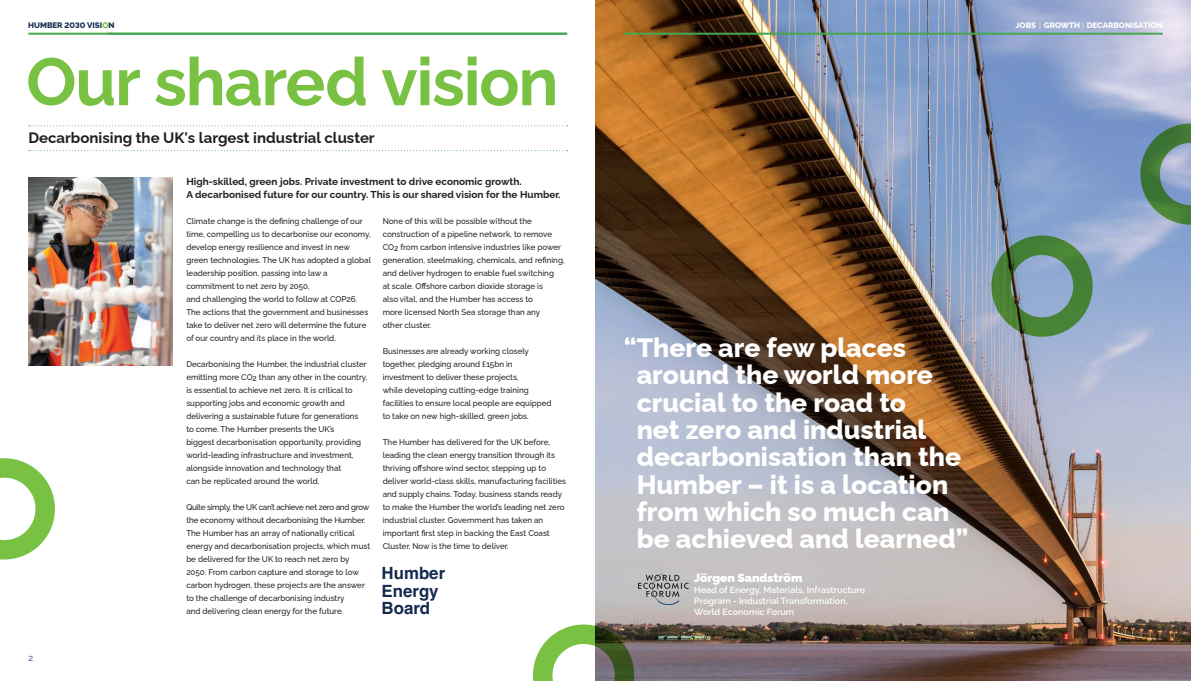
<style>
.page{position:relative;width:1191px;height:681px;background:#fff}
.page>*{position:absolute;margin:0;border:0;box-sizing:border-box;transform-origin:0 0}
.t1{font:700 66.6px "Raleway";letter-spacing:-.02em;color:#79c142}
.t2{font:800 26.6px/27.3px "Raleway";color:#fff}
.t3{font:700 16.9px/17.4px "Helvetica";color:#142a4e}
.t4{font:700 15px "Raleway";color:#231f20}
.t5{font:900 12px "Raleway";color:#fff}
.t6{font:700 10px "Raleway";color:#231f20}
.t7{font:600 9px/11px "Raleway";color:#fff}
.t8{font:9px "Raleway";color:#253f8e}
.t9{font:500 8.3px/13px "Raleway";color:#231f20;scale:.96 1}
.t10{font:800 8px "Raleway";color:#fff}
.t11{font:800 8px "Raleway";color:#142a4e}
.s1{font-weight:300}
</style>
<div class="page">
<svg style="left:29px;top:125px;width:538px;height:1px"></svg>
<svg style="left:29px;top:150px;width:538px;height:1px"></svg>
<img style="left:595px;top:0;width:596px;height:680px">
<img style="left:28px;top:177px;width:144px;height:188px">
<svg style="left:102px;top:22px;width:6px;height:6px"></svg>
<hr style="left:28px;top:33px;width:539px;height:2px;background:#47a750">
<hr style="left:624px;top:33px;width:538px;height:2px;background:#47a750">
<img style="left:638px;top:573px;width:50px;height:31px">
<svg style="left:1140px;top:123px;width:51px;height:101px;background:#6c9185"></svg>
<div style="left:991px;top:235px;width:101px;height:101px;border:19px solid #79c142;border-radius:50%"></div>
<svg style="left:533px;top:624px;width:101px;height:56px"></svg>
<svg style="left:0;top:458px;width:55px;height:101px"></svg>
<p class="t11" style="left:28px;top:19px;width:88px">HUMBER 2030 VISI N</p>
<p class="t10" style="left:1015px;top:19px;width:148px">JOBS <span class="s1">|</span> GROWTH <span class="s1">|</span> DECARBONISATION</p>
<p class="t1" style="left:26px;top:28px;width:534px">Our shared vision</p>
<p class="t4" style="left:28px;top:126px;width:348px">Decarbonising the UK's largest industrial cluster</p>
<p class="t8" style="left:28px;top:650px;width:6px">2</p>
<p class="t6" style="left:186px;top:173px;width:337px">High-skilled, green jobs. Private investment to drive economic growth.</p>
<p class="t6" style="left:186px;top:186px;width:375px">A decarbonised future for our country. This is our shared vision for the Humber.</p>
<p class="t9" style="left:186px;top:213px;width:194px">Climate change is the defining challenge of our time, compelling us to decarbonise our economy, develop energy resilience and invest in new green technologies. The UK has adopted a global leadership position, passing into law a commitment to net zero by 2050,<br>and challenging the world to follow at COP26.<br>The actions that the government and businesses take to deliver net zero will determine the future of our country and its place in the world.</p>
<p class="t9" style="left:186px;top:356px;width:190px">Decarbonising the Humber, the industrial cluster emitting more CO2 than any other in the country, is essential to achieve net zero. It is critical to supporting jobs and economic growth and delivering a sustainable future for generations</p>
<p class="t9" style="left:186px;top:421px;width:156px">to come. The Humber presents the UK’s</p>
<p class="t9" style="left:186px;top:434px;width:184px">biggest decarbonisation opportunity, providing</p>
<p class="t9" style="left:186px;top:447px;width:176px">world-leading infrastructure and investment, alongside innovation and technology that</p>
<p class="t9" style="left:186px;top:473px;width:140px">can be replicated around the world.</p>
<p class="t9" style="left:186px;top:499px;width:192px">Quite simply, the UK can’t achieve net zero and grow the economy without decarbonising the Humber.</p>
<p class="t9" style="left:186px;top:525px;width:193px">The Humber has an array of nationally critical energy and decarbonisation projects, which must be delivered for the UK to reach net zero by 2050. From carbon capture and storage to low carbon hydrogen, these projects are the answer to the challenge of decarbonising industry</p>
<p class="t9" style="left:186px;top:603px;width:165px">and delivering clean energy for the future.</p>
<p class="t9" style="left:383px;top:213px;width:191px">None of this will be possible without the construction of a pipeline network, to remove CO2 from carbon intensive industries like power generation, steelmaking, chemicals, and refining, and deliver hydrogen to enable fuel switching<br>at scale. Offshore carbon dioxide storage is<br>also vital, and the Humber has access to<br>more licensed North Sea storage than any<br>other cluster.</p>
<p class="t9" style="left:383px;top:343px;width:154px">Businesses are already working closely</p>
<p class="t9" style="left:383px;top:356px;width:143px">together, pledging around £15bn in investment to deliver these projects,</p>
<p class="t9" style="left:383px;top:382px;width:154px">while developing cutting-edge training</p>
<p class="t9" style="left:383px;top:395px;width:177px">facilities to ensure local people are equipped</p>
<p class="t9" style="left:383px;top:408px;width:153px">to take on new high-skilled, green jobs.</p>
<p class="t9" style="left:383px;top:434px;width:192px">The Humber has delivered for the UK before, leading the clean energy transition through its thriving offshore wind sector, stepping up to deliver world-class skills, manufacturing facilities and supply chains. Today, business stands ready to make the Humber the world’s leading net zero industrial cluster. Government has taken an important first step in backing the East Coast Cluster. Now is the time to deliver.</p>
<p class="t3" style="left:381px;top:566px;width:65px">Humber<br>Energy<br>Board</p>
<p class="t2" style="left:636px;top:331px;width:333px;text-indent:-13px">“There are few places around the world more crucial to the road to<br>net zero and industrial decarbonisation than the<br>Humber – it is a location from which so much can be achieved and learned”</p>
<p class="t5" style="left:694px;top:567px;width:110px">Jörgen Sandström</p>
<p class="t7" style="left:694px;top:582px;width:173px">Head of Energy, Materials, Infrastructure<br>Program - Industrial Transformation,<br>World Economic Forum</p>
</div>
